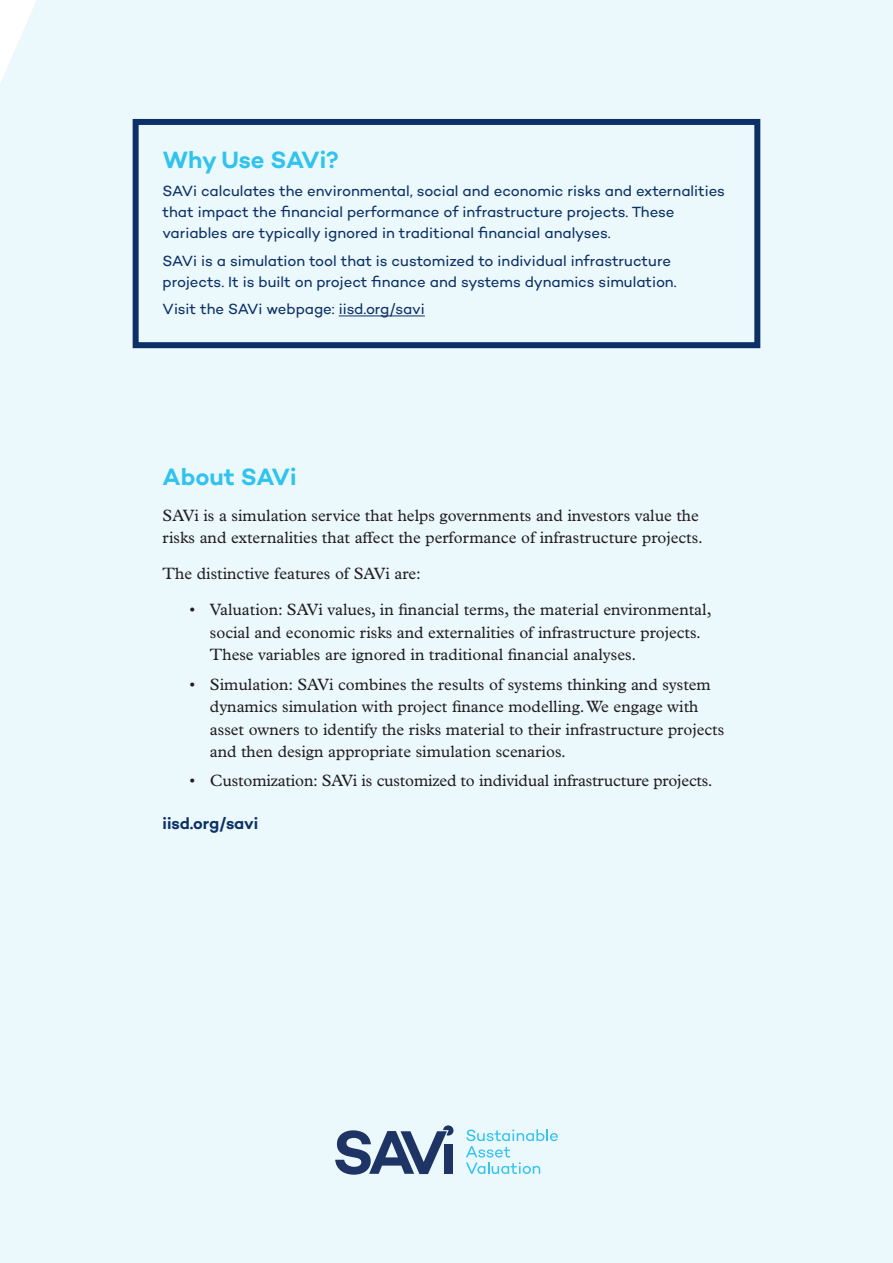
<style>
.page{position:relative;width:893px;height:1263px;background:#ebf8fc}
.page>*{position:absolute;margin:0;border:0;box-sizing:border-box;transform-origin:0 0}
.Box_Header{font:600 24px "Campton";letter-spacing:-.01em;color:#2fc3ed}
.Body{font:16.5px/22.5px "Plantin MT Pro";color:#231f20}
.Body-2{font:600 16.5px "Campton";letter-spacing:-.01em;color:#0d3166}
.Box_Text{font:15px/21px "Campton";letter-spacing:-.005em;color:#0d3166}
</style>
<div class="page">
<svg style="left:335px;top:1125px;width:118px;height:50px"></svg>
<svg style="left:466px;top:1129px;width:92px;height:45px"></svg>
<div style="left:133px;top:119px;width:627px;height:229px;border:6px solid #0d3166"></div>
<hr style="left:339px;top:316px;width:86px;height:1px;background:#0d3166">
<p class="Box_Header" style="left:163px;top:145px;width:178px">Why Use SAVi?</p>
<p class="Box_Text" style="left:163px;top:180px;width:564px">SAVi calculates the environmental, social and economic risks and externalities that impact the financial performance of infrastructure projects. These variables are typically ignored in traditional financial analyses.</p>
<p class="Box_Text" style="left:163px;top:250px;width:515px">SAVi is a simulation tool that is customized to individual infrastructure projects. It is built on project finance and systems dynamics simulation.</p>
<p class="Box_Text" style="left:163px;top:298px;width:264px">Visit the SAVi webpage: iisd.org/savi</p>
<h3 class="Box_Header" style="left:163px;top:461px;width:135px">About SAVi</h3>
<p class="Body" style="left:163px;top:504px;width:542px">SAVi is a simulation service that helps governments and investors value the risks and externalities that affect the performance of infrastructure projects.</p>
<p class="Body" style="left:163px;top:563px;width:260px">The distinctive features of SAVi are:</p>
<p class="Body" style="left:210px;top:599px;width:503px;text-indent:-20px">• Valuation: SAVi values, in financial terms, the material environmental, social and economic risks and externalities of infrastructure projects.<br>These variables are ignored in traditional financial analyses.</p>
<p class="Body" style="left:210px;top:673px;width:516px;text-indent:-20px">• Simulation: SAVi combines the results of systems thinking and system dynamics simulation with project finance modelling. We engage with asset owners to identify the risks material to their infrastructure projects and then design appropriate simulation scenarios.</p>
<p class="Body" style="left:190px;top:770px;width:525px">• Customization: SAVi is customized to individual infrastructure projects.</p>
<p class="Body-2" style="left:163px;top:813px;width:97px">iisd.org/savi</p>
</div>
